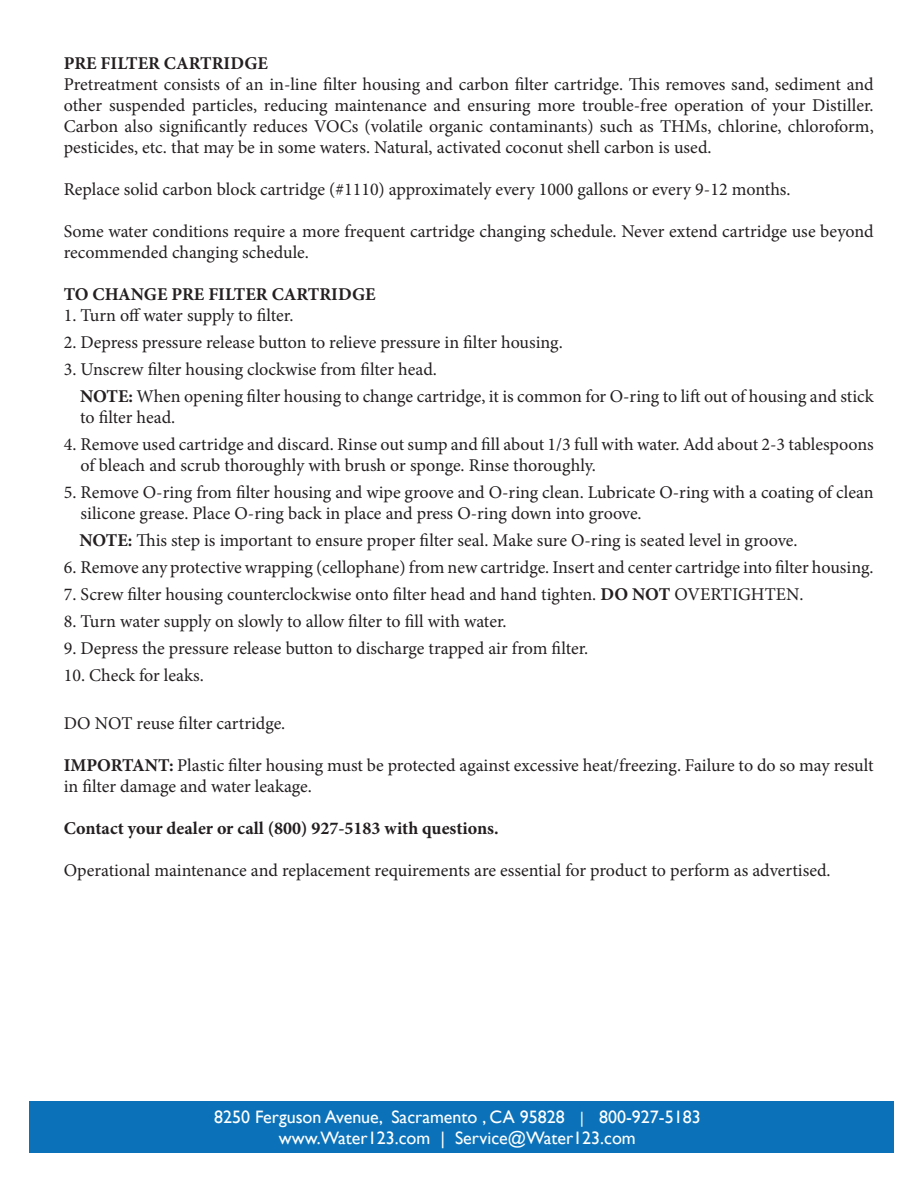
<style>
.page{position:relative;width:918px;height:1188px;background:#fff}
.page>*{position:absolute;margin:0;border:0;box-sizing:border-box;transform-origin:0 0}
.t1{font:18px/21px "Minion Pro";letter-spacing:-.005em;color:#231f20}
.t2{font:700 18px "Minion Pro";color:#231f20}
.t3{font:18px "Gill Sans";color:#fff}
.s1{font-weight:700}
.s2{font-family:"ITC Avant Garde Std";font-size:15px}
</style>
<div class="page">
<div style="left:29px;top:1101px;width:865px;height:52px;background:#0b72ba"></div>
<p class="t2" style="left:64px;top:51px;width:206px">PRE FILTER CARTRIDGE</p>
<p class="t1" style="left:64px;top:74px;width:812px;text-align:justify">Pretreatment consists of an in-line filter housing and carbon filter cartridge. This removes sand, sediment and other suspended particles, reducing maintenance and ensuring more trouble-free operation of your Distiller.<br>Carbon also significantly reduces VOCs (volatile organic contaminants) such as THMs, chlorine, chloroform, pesticides, etc. that may be in some waters. Natural, activated coconut shell carbon is used.</p>
<p class="t1" style="left:64px;top:179px;width:728px">Replace solid carbon block cartridge (#1110) approximately every 1000 gallons or every 9-12 months.</p>
<p class="t1" style="left:64px;top:221px;width:812px">Some water conditions require a more frequent cartridge changing schedule. Never extend cartridge use beyond recommended changing schedule.</p>
<p class="t2" style="left:64px;top:282px;width:313px">TO CHANGE PRE FILTER CARTRIDGE</p>
<p class="t1" style="left:64px;top:305px;width:231px">1. Turn off water supply to filter.</p>
<p class="t1" style="left:64px;top:332px;width:501px">2. Depress pressure release button to relieve pressure in filter housing.</p>
<p class="t1" style="left:64px;top:359px;width:375px">3. Unscrew filter housing clockwise from filter head.</p>
<p class="t1" style="left:80px;top:386px;width:795px"><span class="s1">NOTE:</span> When opening filter housing to change cartridge, it is common for O-ring to lift out of housing and stick to filter head.</p>
<p class="t1" style="left:81px;top:434px;width:795px;text-indent:-17px">4. Remove used cartridge and discard. Rinse out sump and fill about 1/3 full with water. Add about 2-3 tablespoons of bleach and scrub thoroughly with brush or sponge. Rinse thoroughly.</p>
<p class="t1" style="left:81px;top:482px;width:795px;text-indent:-17px">5. Remove O-ring from filter housing and wipe groove and O-ring clean. Lubricate O-ring with a coating of clean silicone grease. Place O-ring back in place and press O-ring down into groove.</p>
<p class="t1" style="left:79px;top:530px;width:720px"><span class="s1">NOTE:</span> This step is important to ensure proper filter seal. Make sure O-ring is seated level in groove.</p>
<p class="t1" style="left:64px;top:557px;width:811px">6. Remove any protective wrapping (cellophane) from new cartridge. Insert and center cartridge into filter housing.</p>
<p class="t1" style="left:64px;top:584px;width:741px">7. Screw filter housing counterclockwise onto filter head and hand tighten. <span class="s1">DO NOT</span> OVERTIGHTEN.</p>
<p class="t1" style="left:64px;top:611px;width:444px">8. Turn water supply on slowly to allow filter to fill with water.</p>
<p class="t1" style="left:64px;top:638px;width:526px">9. Depress the pressure release button to discharge trapped air from filter.</p>
<p class="t1" style="left:64px;top:665px;width:142px">10. Check for leaks.</p>
<p class="t1" style="left:64px;top:713px;width:223px">DO NOT reuse filter cartridge.</p>
<p class="t1" style="left:64px;top:755px;width:812px"><span class="s1">IMPORTANT:</span> Plastic filter housing must be protected against excessive heat/freezing. Failure to do so may result in filter damage and water leakage.</p>
<p class="t2" style="left:64px;top:816px;width:437px">Contact your dealer or call (800) 927-5183 with questions.</p>
<p class="t1" style="left:64px;top:860px;width:769px">Operational maintenance and replacement requirements are essential for product to perform as advertised.</p>
<p class="t3" style="left:214px;top:1106px;width:488px">8250 Ferguson Avenue, Sacramento , CA 95828 <span class="s2">|</span> 800-927-5183</p>
<p class="t3" style="left:279px;top:1128px;width:358px">www.Water123.com | Service@Water123.com</p>
</div>
